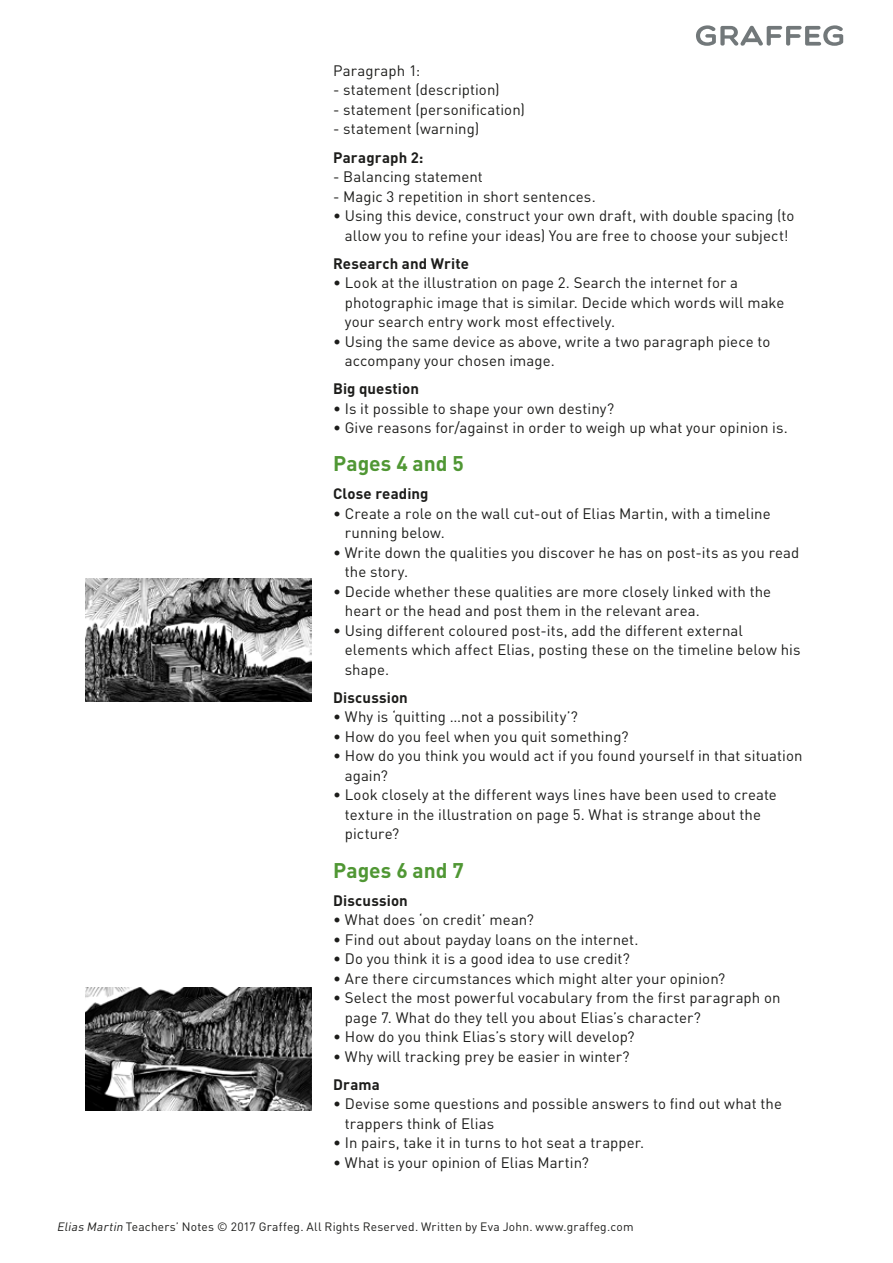
<style>
.page{position:relative;width:893px;height:1263px;background:#fff}
.page>*{position:absolute;margin:0;border:0;box-sizing:border-box;transform-origin:0 0}
.t1{font:700 21px "DIN";color:#509734}
.t2{font:15px/19.5px "DIN";letter-spacing:.005em;color:#1d1d1b}
.t3{font:700 15px "DIN";letter-spacing:.01em;color:#1d1d1b}
.t4{font:12px "DIN";letter-spacing:.015em;color:#1d1d1b}
.s1{font-style:italic}
</style>
<div class="page">
<svg style="left:696px;top:25px;width:148px;height:21px"></svg>
<img style="left:85px;top:578px;width:227px;height:124px">
<img style="left:85px;top:987px;width:227px;height:123px">
<p class="t2" style="left:333px;top:61px;width:89px">Paragraph 1:</p>
<p class="t2" style="left:333px;top:80px;width:168px">- statement (description)</p>
<p class="t2" style="left:333px;top:100px;width:193px">- statement (personification)</p>
<p class="t2" style="left:333px;top:119px;width:148px">- statement (warning)</p>
<p class="t3" style="left:333px;top:147px;width:92px">Paragraph 2:</p>
<p class="t2" style="left:333px;top:167px;width:151px">- Balancing statement</p>
<p class="t2" style="left:333px;top:186px;width:264px">- Magic 3 repetition in short sentences.</p>
<p class="t2" style="left:333px;top:206px;width:463px;text-align:center">• Using this device, construct your own draft, with double spacing (to allow you to refine your ideas) You are free to choose your subject!</p>
<p class="t3" style="left:333px;top:253px;width:137px">Research and Write</p>
<p class="t2" style="left:345px;top:273px;width:441px;text-indent:-12px">• Look at the illustration on page 2. Search the internet for a photographic image that is similar. Decide which words will make your search entry work most effectively.</p>
<p class="t2" style="left:345px;top:331px;width:427px;text-indent:-12px">• Using the same device as above, write a two paragraph piece to accompany your chosen image.</p>
<p class="t3" style="left:333px;top:379px;width:87px">Big question</p>
<p class="t2" style="left:333px;top:398px;width:283px">• Is it possible to shape your own destiny?</p>
<p class="t2" style="left:333px;top:418px;width:456px">• Give reasons for/against in order to weigh up what your opinion is.</p>
<h1 class="t1" style="left:333px;top:450px;width:132px">Pages 4 and 5</h1>
<p class="t3" style="left:333px;top:484px;width:97px">Close reading</p>
<p class="t2" style="left:345px;top:503px;width:427px;text-indent:-12px">• Create a role on the wall cut-out of Elias Martin, with a timeline running below.</p>
<p class="t2" style="left:345px;top:542px;width:456px;text-indent:-12px">• Write down the qualities you discover he has on post-its as you read the story.</p>
<p class="t2" style="left:345px;top:581px;width:428px;text-indent:-12px">• Decide whether these qualities are more closely linked with the heart or the head and post them in the relevant area.</p>
<p class="t2" style="left:345px;top:620px;width:457px;text-indent:-12px">• Using different coloured post-its, add the different external elements which affect Elias, posting these on the timeline below his shape.</p>
<p class="t3" style="left:333px;top:688px;width:76px">Discussion</p>
<p class="t2" style="left:333px;top:707px;width:246px">• Why is ‘quitting …not a possibility’?</p>
<p class="t2" style="left:333px;top:726px;width:297px">• How do you feel when you quit something?</p>
<p class="t2" style="left:345px;top:746px;width:459px;text-indent:-12px">• How do you think you would act if you found yourself in that situation again?</p>
<p class="t2" style="left:345px;top:785px;width:434px;text-indent:-12px">• Look closely at the different ways lines have been used to create texture in the illustration on page 5. What is strange about the picture?</p>
<h1 class="t1" style="left:333px;top:856px;width:132px">Pages 6 and 7</h1>
<p class="t3" style="left:333px;top:890px;width:76px">Discussion</p>
<p class="t2" style="left:333px;top:910px;width:202px">• What does ‘on credit’ mean?</p>
<p class="t2" style="left:333px;top:929px;width:307px">• Find out about payday loans on the internet.</p>
<p class="t2" style="left:333px;top:949px;width:298px">• Do you think it is a good idea to use credit?</p>
<p class="t2" style="left:333px;top:968px;width:394px">• Are there circumstances which might alter your opinion?</p>
<p class="t2" style="left:345px;top:988px;width:437px;text-indent:-12px">• Select the most powerful vocabulary from the first paragraph on page 7. What do they tell you about Elias’s character?</p>
<p class="t2" style="left:333px;top:1027px;width:303px">• How do you think Elias’s story will develop?</p>
<p class="t2" style="left:333px;top:1046px;width:298px">• Why will tracking prey be easier in winter?</p>
<p class="t3" style="left:333px;top:1074px;width:48px">Drama</p>
<p class="t2" style="left:345px;top:1094px;width:439px;text-indent:-12px">• Devise some questions and possible answers to find out what the trappers think of Elias</p>
<p class="t2" style="left:333px;top:1133px;width:313px">• In pairs, take it in turns to hot seat a trapper.</p>
<p class="t2" style="left:333px;top:1152px;width:257px">• What is your opinion of Elias Martin?</p>
<p class="t4" style="left:57px;top:1219px;width:578px"><span class="s1">Elias Martin</span> Teachers’ Notes © 2017 Graffeg. All Rights Reserved. Written by Eva John. www.graffeg.com</p>
</div>
